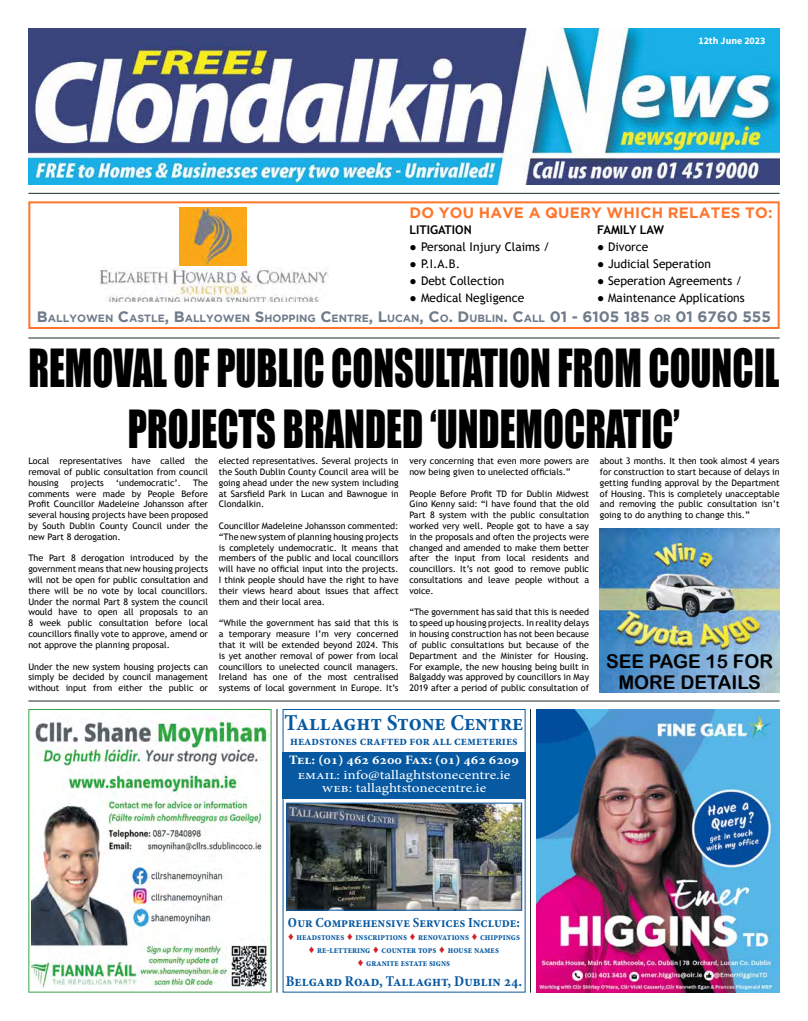
<style>
.page{position:relative;width:808px;height:1021px;background:#fff}
.page>*{position:absolute;margin:0;border:0;box-sizing:border-box;transform-origin:0 0}
.t1{font:48.3px/61px "Impact";color:#000;text-align:center;scale:.8 1}
.t2{font:700 condensed 23px "Minion Pro";color:#0759a2}
.t3{font:19px/21px "Arial Rounded MT Bold";color:#000;text-align:center}
.t4{font:700 condensed 15px "Minion Pro";color:#0759a2}
.t5{font:700 15px "Gotham";letter-spacing:.015em;color:#ff762d}
.t6{font:700 condensed 14px "Minion Pro";color:#0759a2}
.t7{font:13px/13.5px "Minion Pro";color:#fff;text-align:center;scale:1.18 1}
.t8{font:700 condensed 13px "Minion Pro";color:#0759a2}
.t9{font:700 condensed 13px "Minion Pro";color:#fff;scale:1.18 1}
.t10{font:12px "Trebuchet MS";color:#000}
.t11{font:700 12px "Trebuchet MS";color:#000}
.t12{font:700 10.5px "Gotham";color:#707b8b}
.t13{font:700 condensed 10px/13.2px "Minion Pro";color:#0759a2;text-align:center;scale:.93 1}
.t14{font:700 10px "Source Sans Pro";color:#fff}
.t15{font:9px/10.8px "Trebuchet MS";color:#000;text-align:justify}
.s1{font-family:"Tahoma"}
.s2{font-size:15px}
.s3{font-family:"Times New Roman";font-weight:400;font-stretch:normal;font-size:11px;color:#d2232a}
</style>
<div class="page">
<img style="left:288px;top:804px;width:232px;height:104px">
<div style="left:286px;top:802px;width:236px;height:108px;border:1px solid #0759a2"></div>
<div style="left:282px;top:751px;width:244px;height:47px;background:#0759a2"></div>
<div style="left:283px;top:709px;width:243px;height:283px;border:1px solid #0759a2"></div>
<hr style="left:28px;top:700px;width:752px;height:1px;background:#1d2d2c">
<hr style="left:28px;top:337px;width:752px;height:1px;background:#1d2d2c">
<hr style="left:28px;top:193px;width:752px;height:1px;background:#1d2d2c">
<hr style="left:276px;top:709px;width:1px;height:283px;background:#1d2d2c">
<hr style="left:530px;top:709px;width:1px;height:283px;background:#1d2d2c">
<div style="left:28px;top:201px;width:752px;height:128px;border:2px solid #ff762d"></div>
<img style="left:99px;top:268px;width:229px;height:34px">
<img style="left:179px;top:207px;width:68px;height:59px">
<img style="left:536px;top:709px;width:243px;height:283px">
<img style="left:31px;top:716px;width:239px;height:273px">
<img style="left:28px;top:28px;width:752px;height:156px">
<img style="left:600px;top:528px;width:180px;height:164px">
<p class="t14" style="left:698px;top:35px;width:69px">12th June 2023</p>
<h3 class="t5" style="left:409px;top:204px;width:364px">DO YOU HAVE A QUERY WHICH RELATES TO:</h3>
<h3 class="t11" style="left:409px;top:222px;width:64px">LITIGATION</h3>
<h3 class="t10" style="left:409px;top:239px;width:142px"><span class="s1">●</span> Personal Injury Claims /</h3>
<h3 class="t10" style="left:409px;top:256px;width:52px"><span class="s1">●</span> P.I.A.B.</h3>
<h3 class="t10" style="left:409px;top:273px;width:96px"><span class="s1">●</span> Debt Collection</h3>
<h3 class="t10" style="left:409px;top:290px;width:116px"><span class="s1">●</span> Medical Negligence</h3>
<h3 class="t11" style="left:597px;top:222px;width:68px">FAMILY LAW</h3>
<h3 class="t10" style="left:597px;top:239px;width:53px"><span class="s1">●</span> Divorce</h3>
<h3 class="t10" style="left:597px;top:256px;width:115px"><span class="s1">●</span> Judicial Seperation</h3>
<h3 class="t10" style="left:597px;top:273px;width:147px"><span class="s1">●</span> Seperation Agreements /</h3>
<h3 class="t10" style="left:597px;top:290px;width:149px"><span class="s1">●</span> Maintenance Applications</h3>
<p class="t12" style="left:37px;top:312px;width:735px"><span class="s2">B</span>ALLYOWEN <span class="s2">C</span>ASTLE<span class="s2">, B</span>ALLYOWEN <span class="s2">S</span>HOPPING <span class="s2">C</span>ENTRE<span class="s2">, L</span>UCAN<span class="s2">, C</span>O<span class="s2">. D</span>UBLIN<span class="s2">. C</span>ALL <span class="s2">01 - 6105 185</span> OR <span class="s2">01 6760 555</span></p>
<h1 class="t1" style="left:28px;top:336px;width:940px">REMOVAL OF PUBLIC CONSULTATION FROM COUNCIL<br>PROJECTS BRANDED ‘UNDEMOCRATIC’</h1>
<p class="t15" style="left:28px;top:455px;width:181px">Local representatives have called the removal of public consultation from council housing</p>
<p class="t15" style="left:219px;top:455px;width:181px">elected representatives. Several projects in the South Dublin County Council area will be going ahead under the new system including at Sarsfield Park in Lucan and Bawnogue in Clondalkin.</p>
<p class="t15" style="left:219px;top:520px;width:181px">Councillor Madeleine Johansson commented: “The new system of planning housing projects is completely undemocratic. It means that members of the public and local councillors will have no official input into the projects.<br>I think people should have the right to have their views heard about issues that affect them and their local area.</p>
<p class="t15" style="left:219px;top:617px;width:181px">“While the government has said that this is a temporary measure I’m very concerned that it will be extended beyond 2024. This is yet another removal of power from local councillors to unelected council managers.<br>Ireland has one of the most centralised systems of local government in Europe. It’s</p>
<p class="t15" style="left:409px;top:455px;width:181px">very concerning that even more powers are now being given to unelected officials.”</p>
<p class="t15" style="left:409px;top:488px;width:181px">People Before Profit TD for Dublin Midwest Gino Kenny said: “I have found that the old Part 8 system with the public consultation worked very well. People got to have a say in the proposals and often the projects were changed and amended to make them better after the input from local residents and councillors. It’s not good to remove public consultations and leave people without a voice.</p>
<p class="t15" style="left:409px;top:607px;width:181px">“The government has said that this is needed to speed up housing projects. In reality delays in housing construction has not been because of public consultations but because of the Department and the Minister for Housing.<br>For example, the new housing being built in Balgaddy was approved by councillors in May 2019 after a period of public consultation of</p>
<p class="t15" style="left:600px;top:455px;width:181px">about 3 months. It then took almost 4 years for construction to start because of delays in getting funding approval by the Department of Housing. This is completely unacceptable and removing the public consultation isn’t going to do anything to change this.”</p>
<p class="t15" style="left:28px;top:477px;width:181px;text-indent:165px">The comments were made by People Before Profit Councillor Madeleine Johansson after several housing projects have been proposed by South Dublin County Council under the new Part 8 derogation.</p>
<p class="t15" style="left:28px;top:553px;width:181px">The Part 8 derogation introduced by the government means that new housing projects will not be open for public consultation and there will be no vote by local councillors.<br>Under the normal Part 8 system the council would have to open all proposals to an 8 week public consultation before local councillors finally vote to approve, amend or not approve the planning proposal.</p>
<p class="t15" style="left:28px;top:661px;width:181px">Under the new system housing projects can simply be decided by council management without input from either the public or</p>
<p class="t15" style="left:71px;top:477px;width:35px">projects</p>
<p class="t15" style="left:116px;top:477px;width:67px">‘undemocratic’.</p>
<h3 class="t3" style="left:606px;top:650px;width:168px">SEE PAGE 15 FOR<br>MORE DETAILS</h3>
<h2 class="t2" style="left:285px;top:706px;width:240px">Tallaght Stone Centre</h2>
<h3 class="t8" style="left:290px;top:732px;width:229px">headstones crafted for all cemeteries</h3>
<h3 class="t9" style="left:289px;top:751px;width:196px">Tel: (01) 462 6200 Fax: (01) 462 6209</h3>
<h3 class="t7" style="left:298px;top:768px;width:182px">email: info@tallaghtstonecentre.ie web: tallaghtstonecentre.ie</h3>
<h3 class="t6" style="left:288px;top:912px;width:233px">Our Comprehensive Services Include:</h3>
<p class="t13" style="left:288px;top:930px;width:251px"><span class="s3">♦</span> headstones <span class="s3">♦</span> inscriptions <span class="s3">♦</span> renovations <span class="s3">♦</span> chippings <span class="s3">♦</span> re-lettering <span class="s3">♦</span> counter tops <span class="s3">♦</span> house names<br><span class="s3">♦</span> granite estate signs</p>
<h3 class="t4" style="left:286px;top:970px;width:238px">Belgard Road, Tallaght, Dublin 24.</h3>
</div>
